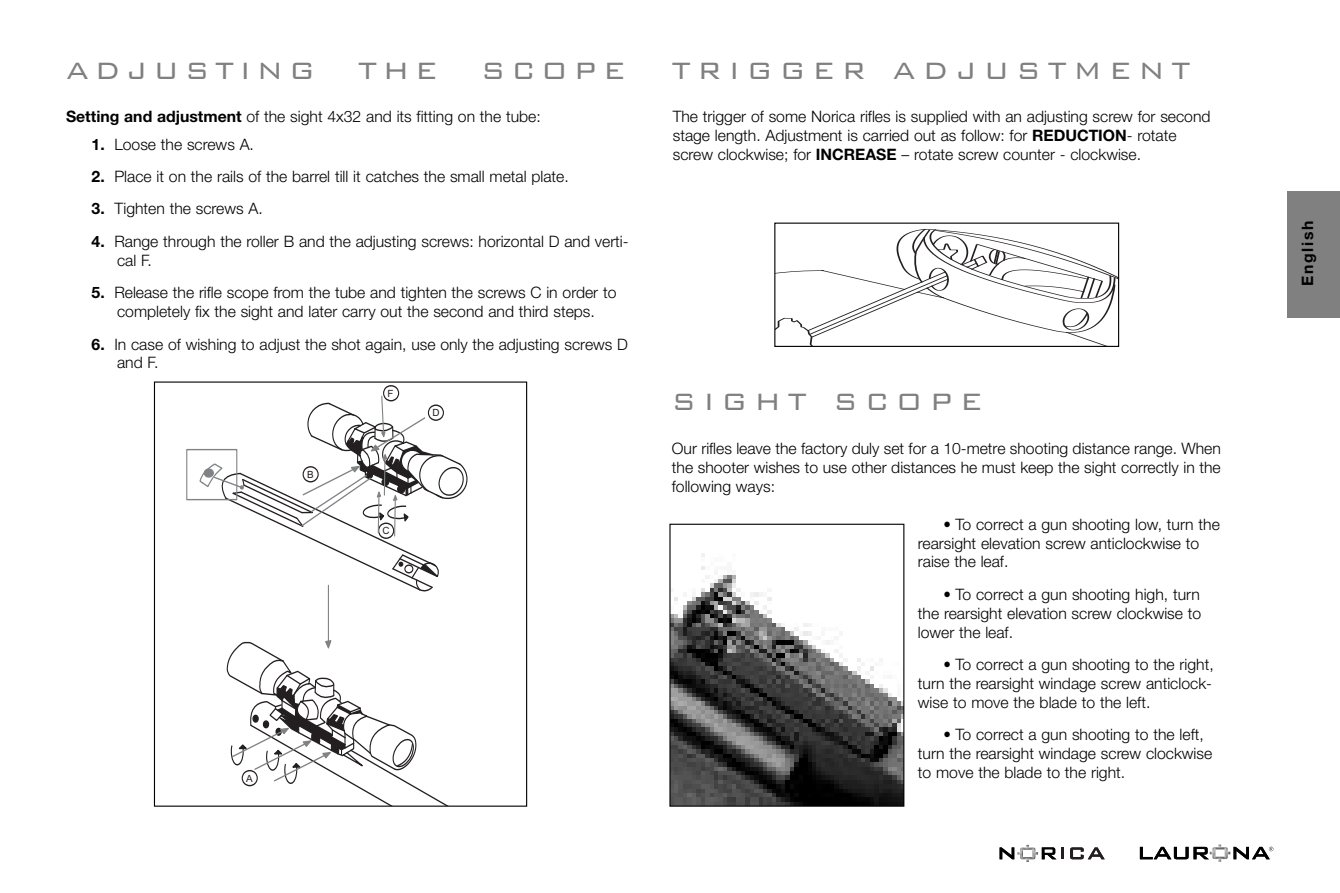
<style>
.page{position:relative;width:1340px;height:893px;background:#fff}
.page>*{position:absolute;margin:0;border:0;box-sizing:border-box;transform-origin:0 0}
.t1{font:300 31.5px "Bank Gothic BT";letter-spacing:.225em;color:#808080}
.t2{font:300 31.5px "Bank Gothic BT";letter-spacing:.185em;color:#808080}
.t3{font:300 15.75px/18.9px "Helvetica Neue";color:#000}
.t4{font:300 15.75px/18.9px "Helvetica Neue";color:#000;scale:.95 1}
.t5{font:700 15.75px "Helvetica Neue";letter-spacing:.11em;color:#000}
.s1{font-weight:700}
</style>
<div class="page">
<div style="left:1286px;top:191px;width:53px;height:127px;background:#808080"></div>
<svg style="left:776px;top:228px;width:341px;height:117px"></svg>
<div style="left:774px;top:223px;width:345px;height:124px;border:1px solid #000"></div>
<img style="left:671px;top:553px;width:231px;height:252px">
<div style="left:669px;top:524px;width:235px;height:283px;border:1px solid #000"></div>
<hr style="left:328px;top:585px;width:1px;height:56px;background:#808285">
<img style="left:1021px;top:845px;width:17px;height:17px">
<img style="left:1213px;top:845px;width:17px;height:17px">
<svg style="left:1139px;top:847px;width:69px;height:12px"></svg>
<svg style="left:1233px;top:847px;width:40px;height:12px"></svg>
<svg style="left:999px;top:847px;width:15px;height:12px"></svg>
<svg style="left:1041px;top:847px;width:23px;height:12px"></svg>
<svg style="left:1070px;top:847px;width:34px;height:12px"></svg>
<div style="left:1103px;top:847px;width:7px;height:6px;background:#fff"></div>
<svg style="left:226px;top:639px;width:278px;height:167px"></svg>
<svg style="left:186px;top:385px;width:282px;height:207px"></svg>
<h1 class="t2" style="left:66px;top:50px;width:250px">ADJUSTING</h1>
<h1 class="t1" style="left:358px;top:50px;width:81px">THE</h1>
<h1 class="t1" style="left:481px;top:50px;width:146px">SCOPE</h1>
<p class="t3" style="left:66px;top:108px;width:476px"><span class="s1">Setting and adjustment</span> of the sight 4x32 and its fitting on the tube:</p>
<p class="t3" style="left:92px;top:136px;width:164px"><span class="s1">1.</span> Loose the screws A.</p>
<p class="t3" style="left:92px;top:169px;width:479px"><span class="s1">2.</span> Place it on the rails of the barrel till it catches the small metal plate.</p>
<p class="t3" style="left:92px;top:201px;width:173px"><span class="s1">3.</span> Tighten the screws A.</p>
<p class="t3" style="left:117px;top:233px;width:513px;text-indent:-26px"><span class="s1">4.</span> Range through the roller B and the adjusting screws: horizontal D and verti&shy;cal F.</p>
<p class="t3" style="left:92px;top:285px;width:526px;text-align:center"><span class="s1">5.</span> Release the rifle scope from the tube and tighten the screws C in order to completely fix the sight and later carry out the second and third steps.</p>
<p class="t3" style="left:117px;top:336px;width:512px;text-indent:-26px"><span class="s1">6.</span> In case of wishing to adjust the shot again, use only the adjusting screws D and F.</p>
<h1 class="t1" style="left:672px;top:50px;width:519px">TRIGGER ADJUSTMENT</h1>
<p class="t3" style="left:672px;top:108px;width:539px">The trigger of some Norica rifles is supplied with an adjusting screw for second stage length. Adjustment is carried out as follow: for <span class="s1">REDUCTION</span>- rotate screw clockwise; for <span class="s1">INCREASE</span> – rotate screw counter - clockwise.</p>
<h1 class="t1" style="left:671px;top:381px;width:312px">SIGHT SCOPE</h1>
<p class="t3" style="left:672px;top:440px;width:550px;text-align:justify">Our rifles leave the factory duly set for a 10-metre shooting distance range. When the shooter wishes to use other distances he must keep the sight correctly in the following ways:</p>
<p class="t4" style="left:918px;top:516px;width:319px;text-indent:26px">• To correct a gun shooting low, turn the rearsight elevation screw anticlockwise to raise the leaf.</p>
<p class="t4" style="left:918px;top:586px;width:300px;text-align:justify;text-indent:26px">• To correct a gun shooting high, turn the rearsight elevation screw clockwise to lower the leaf.</p>
<p class="t4" style="left:918px;top:656px;width:313px;text-align:justify;text-indent:26px">• To correct a gun shooting to the right, turn the rearsight windage screw anticlock&shy;wise to move the blade to the left.</p>
<p class="t4" style="left:918px;top:727px;width:311px;text-indent:26px">• To correct a gun shooting to the left, turn the rearsight windage screw clockwise to move the blade to the right.</p>
<p class="t5" style="left:1301px;top:286px;width:67px;rotate:-90deg">English</p>
</div>
